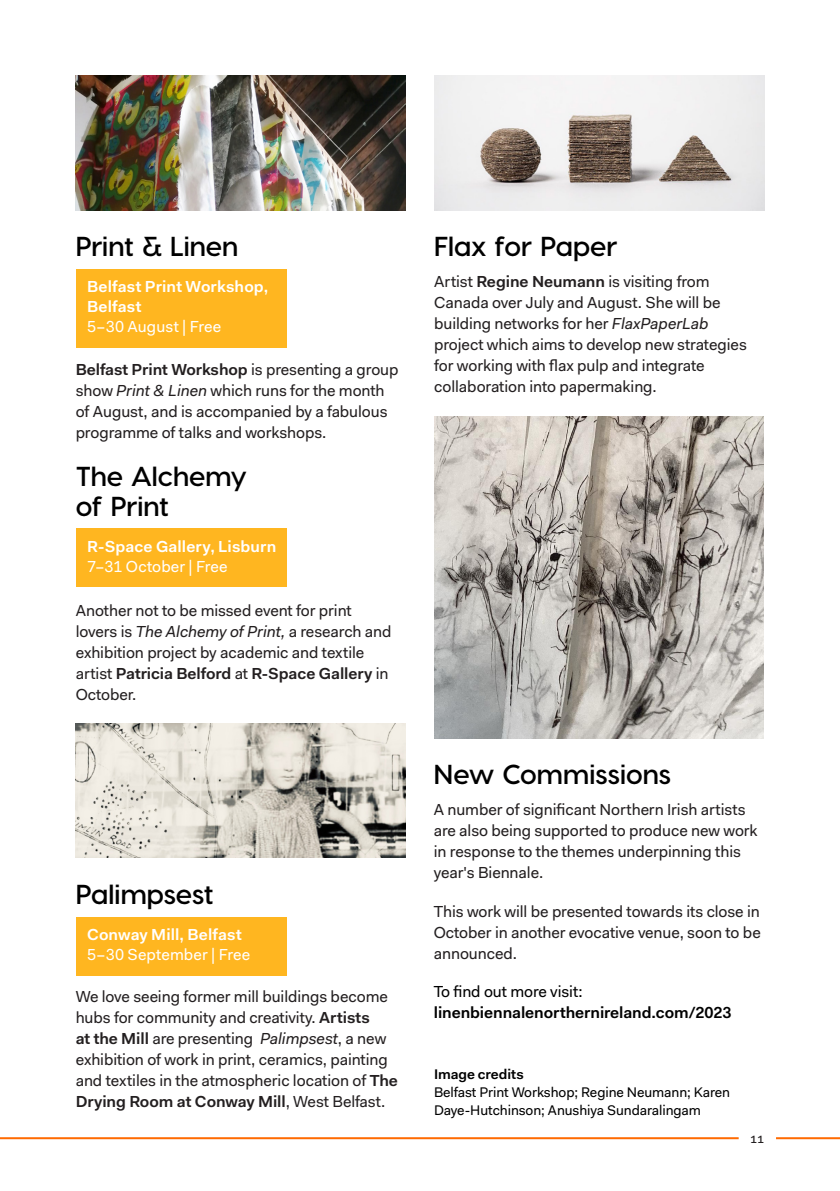
<style>
.page{position:relative;width:840px;height:1191px;background:#fff}
.page>*{position:absolute;margin:0;border:0;box-sizing:border-box;transform-origin:0 0}
.t1{font:600 27.4px/30px "Visby CF";letter-spacing:-.005em;color:#000}
.t2{font:16px/21px "Fakt Pro";letter-spacing:-.005em;color:#231f20}
.t3{font:600 16px/20px "Fakt Pro";letter-spacing:.01em;color:#fff}
.t4{font:600 16px/21px "Fakt Pro";letter-spacing:-.005em;color:#000}
.t5{font:14px/18px "Fakt Pro";letter-spacing:-.005em;color:#000}
.t6{font:14px "Fakt Pro";color:#231f20}
.s1{font-weight:400}
.s2{font-weight:600}
.s3{font-style:italic}
</style>
<div class="page">
<hr style="left:775px;top:1137px;width:64px;height:2px;background:#ff6a00">
<hr style="left:0;top:1137px;width:738px;height:2px;background:#ff6a00">
<img style="left:434px;top:76px;width:329px;height:134px">
<div style="left:76px;top:528px;width:210px;height:59px;background:#ffb620"></div>
<div style="left:76px;top:269px;width:210px;height:79px;background:#ffb620"></div>
<div style="left:76px;top:917px;width:210px;height:58px;background:#ffb620"></div>
<img style="left:76px;top:723px;width:329px;height:135px">
<img style="left:76px;top:76px;width:329px;height:134px">
<img style="left:434px;top:417px;width:329px;height:321px">
<p class="t1" style="left:76px;top:231px;width:164px">Print &amp; Linen</p>
<p class="t3" style="left:87px;top:276px;width:183px">Belfast Print Workshop,<br>Belfast<br><span class="s1">5–30 August | Free</span></p>
<p class="t2" style="left:76px;top:359px;width:324px"><span class="s2">Belfast Print Workshop</span> is presenting a group show <span class="s3">Print &amp; Linen</span> which runs for the month of August, and is accompanied by a fabulous programme of talks and workshops.</p>
<p class="t1" style="left:76px;top:461px;width:173px">The Alchemy of Print</p>
<p class="t3" style="left:87px;top:536px;width:191px">R-Space Gallery, Lisburn<br><span class="s1">7–31 October | Free</span></p>
<p class="t2" style="left:76px;top:599px;width:317px">Another not to be missed event for print lovers is <span class="s3">The Alchemy of Print,</span> a research and exhibition project by academic and textile artist <span class="s2">Patricia Belford</span> at <span class="s2">R-Space Gallery</span> in October.</p>
<p class="t1" style="left:76px;top:879px;width:139px">Palimpsest</p>
<p class="t3" style="left:87px;top:924px;width:164px">Conway Mill, Belfast<br><span class="s1">5–30 September | Free</span></p>
<p class="t2" style="left:76px;top:985px;width:323px">We love seeing former mill buildings become hubs for community and creativity. <span class="s2">Artists<br>at the Mill</span> are presenting <span class="s3">Palimpsest</span>, a new exhibition of work in print, ceramics, painting and textiles in the atmospheric location of <span class="s2">The Drying Room at Conway Mill</span>, West Belfast.</p>
<p class="t1" style="left:434px;top:231px;width:185px">Flax for Paper</p>
<p class="t2" style="left:434px;top:271px;width:314px">Artist <span class="s2">Regine Neumann</span> is visiting from Canada over July and August. She will be building networks for her <span class="s3">FlaxPaperLab </span>project which aims to develop new strategies for working with flax pulp and integrate collaboration into papermaking.</p>
<p class="t1" style="left:433px;top:759px;width:238px">New Commissions</p>
<p class="t2" style="left:433px;top:799px;width:325px">A number of significant Northern Irish artists are also being supported to produce new work in response to the themes underpinning this year's Biennale.</p>
<p class="t2" style="left:433px;top:900px;width:328px;text-align:justify">This work will be presented towards its close in October in another evocative venue, soon to be announced.</p>
<p class="t4" style="left:433px;top:980px;width:299px"><span class="s1">To find out more visit: </span>linenbiennalenorthernireland.com/2023</p>
<p class="t5" style="left:434px;top:1065px;width:297px"><span class="s2">Image credits<br></span>Belfast Print Workshop; Regine Neumann; Karen<br>Daye-Hutchinson; Anushiya Sundaralingam</p>
<p class="t6" style="left:749px;top:1128px;width:15px">11</p>
</div>
